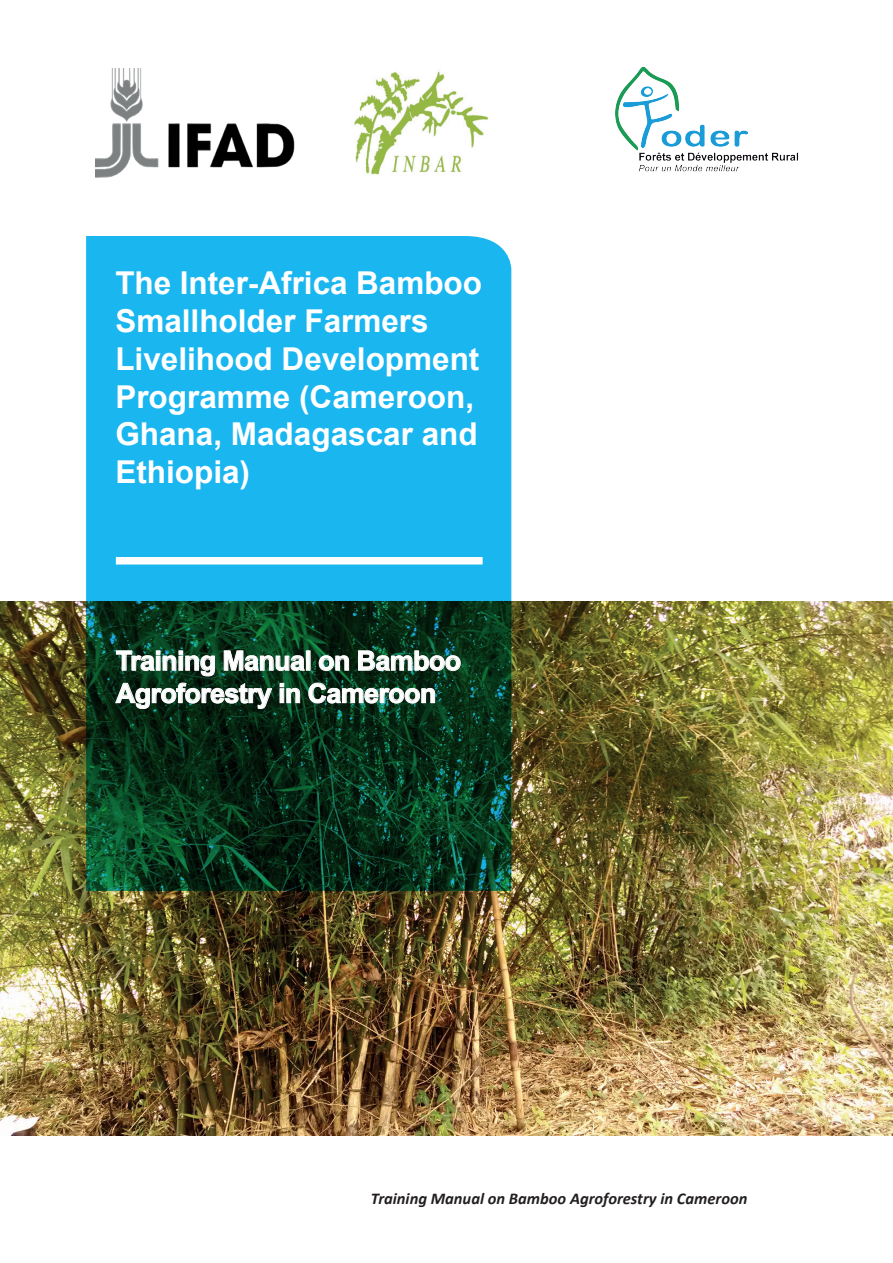
<style>
.page{position:relative;width:893px;height:1263px;background:#fff}
.page>*{position:absolute;margin:0;border:0;box-sizing:border-box;transform-origin:0 0}
.t1{font:700 31.5px/37.8px "Arial";color:#fff}
.t2{font:700 27px/32.4px "Arial";letter-spacing:-.025em;color:#fff}
.t3{font:italic 700 16.5px "Calibri";color:#231f20}
</style>
<div class="page">
<img style="left:0;top:602px;width:893px;height:533px">
<svg style="left:86px;top:236px;width:425px;height:655px;fill:#1ab6f0"></svg>
<img style="left:616px;top:67px;width:183px;height:105px">
<img style="left:95px;top:69px;width:200px;height:109px">
<img style="left:354px;top:71px;width:135px;height:104px">
<div style="left:115px;top:649px;width:353px;height:66px;background:#231f20;opacity:.2"></div>
<svg style="left:115px;top:650px;width:346px;height:59px"></svg>
<div style="left:116px;top:557px;width:367px;height:7px;background:#fff"></div>
<p class="t1" style="left:115px;top:265px;width:368px">The Inter-Africa Bamboo<br>Smallholder Farmers<br>Livelihood Development<br>Programme (Cameroon,<br>Ghana, Madagascar and<br>Ethiopia)</p>
<p class="t2" style="left:116px;top:645px;width:347px">Training Manual on Bamboo<br>Agroforestry in Cameroon</p>
<p class="t3" style="left:371px;top:1188px;width:378px">Training Manual on Bamboo Agroforestry in Cameroon</p>
</div>
